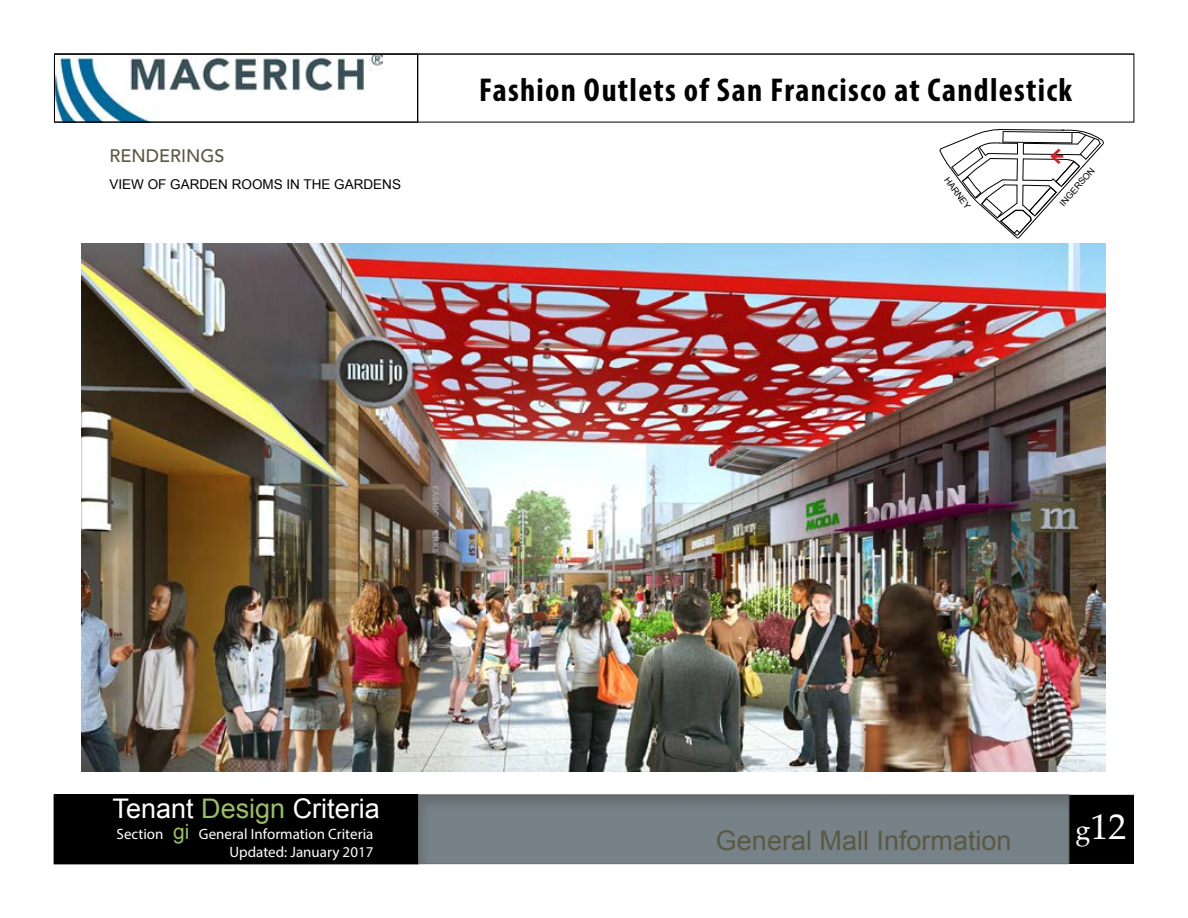
<style>
.page{position:relative;width:1188px;height:918px;background:#fff}
.page>*{position:absolute;margin:0;border:0;box-sizing:border-box;transform-origin:0 0}
.t1{font:36px "Palatino Linotype";color:#fff}
.t2{font:700 condensed 33.15px "Myriad Pro";letter-spacing:.04em;color:#000}
.t3{font:27px "Arial";color:#5b5945}
.t4{font:27px "Arial";color:#fff}
.t5{font:500 18px "Avenir LT Std";color:#5b5945}
.t6{font:15px/18px "Myriad Pro";color:#fff;text-align:right}
.t7{font:13.5px "Arial";color:#000}
.t8{font:9px "Arial";color:#000}
.s1{color:#99be68}
.s2{font-family:"Arial";font-size:21px;color:#99be68}
.s3{font-size:27px}
</style>
<div class="page">
<img style="left:53px;top:57px;width:329px;height:65px">
<img style="left:81px;top:243px;width:1024px;height:529px">
<div style="left:405px;top:784px;width:676px;height:81px;background:#000;opacity:.5"></div>
<div style="left:54px;top:795px;width:364px;height:69px;background:#000"></div>
<div style="left:1069px;top:795px;width:65px;height:69px;background:#000"></div>
<div style="left:40px;top:44px;width:1108px;height:13px;background:#000;opacity:.5"></div>
<div style="left:418px;top:54px;width:716px;height:68px;border:1px solid #000"></div>
<div style="left:54px;top:54px;width:364px;height:68px;border:1px solid #000"></div>
<svg style="left:937px;top:120px;width:168px;height:119px"></svg>
<p class="t5" style="left:110px;top:145px;width:117px">RENDERINGS</p>
<p class="t7" style="left:110px;top:175px;width:293px">VIEW OF GARDEN ROOMS IN THE GARDENS</p>
<h2 class="t2" style="left:479px;top:69px;width:595px">Fashion Outlets of San Francisco at Candlestick</h2>
<p class="t8" style="left:951px;top:174px;width:39px;rotate:54deg">HARNEY</p>
<p class="t8" style="left:1057px;top:201px;width:50px;rotate:-49deg">INGERSON</p>
<h3 class="t4" style="left:113px;top:791px;width:269px">Tenant <span class="s1">Design</span> Criteria</h3>
<p class="t6" style="left:117px;top:825px;width:258px">Section <span class="s2">gi</span> General Information Criteria<br>Updated: January 2017</p>
<h3 class="t3" style="left:716px;top:823px;width:297px">General Mall Information</h3>
<h1 class="t1" style="left:1075px;top:801px;width:53px"><span class="s3">g</span>12</h1>
</div>
